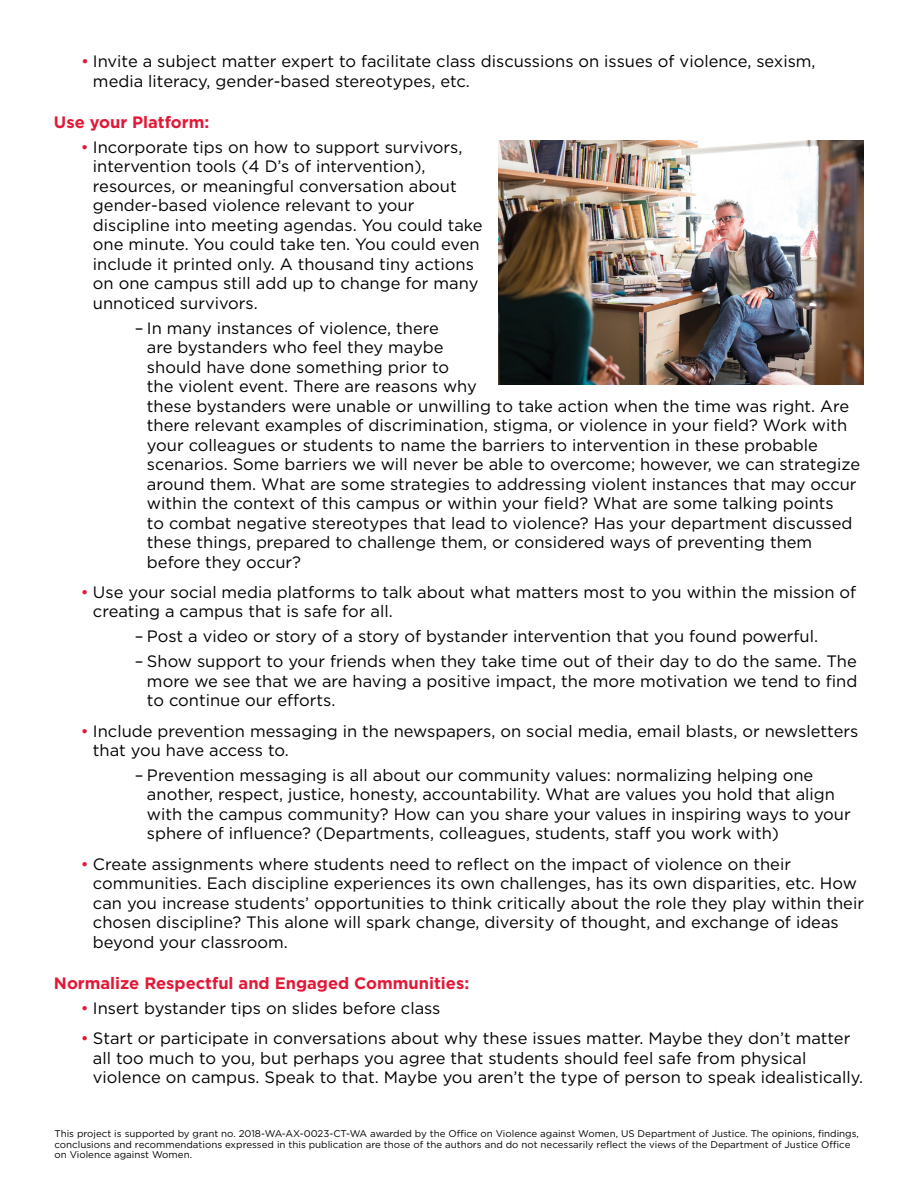
<style>
.page{position:relative;width:918px;height:1188px;background:#fff}
.page>*{position:absolute;margin:0;border:0;box-sizing:border-box;transform-origin:0 0}
.t1{font:16.5px/19.5px "Gotham";color:#000}
.t2{font:700 16.5px "Gotham";color:#e31837}
.t3{font:9.75px/10.5px "Gotham";color:#000}
.s1{color:#e31837}
</style>
<div class="page">
<img style="left:499px;top:140px;width:365px;height:244px">
<p class="t1" style="left:93px;top:51px;width:724px;text-indent:-12px"><span class="s1">•</span> Invite a subject matter expert to facilitate class discussions on issues of violence, sexism, media literacy, gender-based stereotypes, etc.</p>
<p class="t2" style="left:54px;top:111px;width:157px">Use your Platform:</p>
<p class="t1" style="left:93px;top:137px;width:391px;text-indent:-12px"><span class="s1">•</span> Incorporate tips on how to support survivors, intervention tools (4 D’s of intervention), resources, or meaningful conversation about gender-based violence relevant to your discipline into meeting agendas. You could take one minute. You could take ten. You could even include it printed only. A thousand tiny actions on one campus still add up to change for many unnoticed survivors.</p>
<p class="t1" style="left:147px;top:318px;width:715px;text-indent:-12px">– In many instances of violence, there<br>are bystanders who feel they maybe<br>should have done something prior to<br>the violent event. There are reasons why<br>these bystanders were unable or unwilling to take action when the time was right. Are there relevant examples of discrimination, stigma, or violence in your field? Work with your colleagues or students to name the barriers to intervention in these probable scenarios. Some barriers we will never be able to overcome; however, we can strategize around them. What are some strategies to addressing violent instances that may occur within the context of this campus or within your field? What are some talking points<br>to combat negative stereotypes that lead to violence? Has your department discussed these things, prepared to challenge them, or considered ways of preventing them before they occur?</p>
<p class="t1" style="left:93px;top:582px;width:765px;text-indent:-12px"><span class="s1">•</span> Use your social media platforms to talk about what matters most to you within the mission of creating a campus that is safe for all.</p>
<p class="t1" style="left:135px;top:626px;width:685px">– Post a video or story of a story of bystander intervention that you found powerful.</p>
<p class="t1" style="left:147px;top:651px;width:712px;text-align:justify;text-indent:-12px">– Show support to your friends when they take time out of their day to do the same. The more we see that we are having a positive impact, the more motivation we tend to find to continue our efforts.</p>
<p class="t1" style="left:93px;top:721px;width:767px;text-indent:-12px"><span class="s1">•</span> Include prevention messaging in the newspapers, on social media, email blasts, or newsletters that you have access to.</p>
<p class="t1" style="left:147px;top:765px;width:705px;text-indent:-12px">– Prevention messaging is all about our community values: normalizing helping one another, respect, justice, honesty, accountability. What are values you hold that align with the campus community? How can you share your values in inspiring ways to your sphere of influence? (Departments, colleagues, students, staff you work with)</p>
<p class="t1" style="left:93px;top:854px;width:773px;text-indent:-12px"><span class="s1">•</span> Create assignments where students need to reflect on the impact of violence on their communities. Each discipline experiences its own challenges, has its own disparities, etc. How can you increase students’ opportunities to think critically about the role they play within their chosen discipline? This alone will spark change, diversity of thought, and exchange of ideas beyond your classroom.</p>
<p class="t2" style="left:54px;top:972px;width:417px">Normalize Respectful and Engaged Communities:</p>
<p class="t1" style="left:81px;top:998px;width:361px"><span class="s1">•</span> Insert bystander tips on slides before class</p>
<p class="t1" style="left:93px;top:1028px;width:772px;text-indent:-12px"><span class="s1">•</span> Start or participate in conversations about why these issues matter. Maybe they don’t matter all too much to you, but perhaps you agree that students should feel safe from physical violence on campus. Speak to that. Maybe you aren’t the type of person to speak idealistically.</p>
<p class="t3" style="left:55px;top:1128px;width:806px">This project is supported by grant no. 2018-WA-AX-0023-CT-WA awarded by the Office on Violence against Women, US Department of Justice. The opinions, findings, conclusions and recommendations expressed in this publication are those of the authors and do not necessarily reflect the views of the Department of Justice Office on Violence against Women.</p>
</div>
